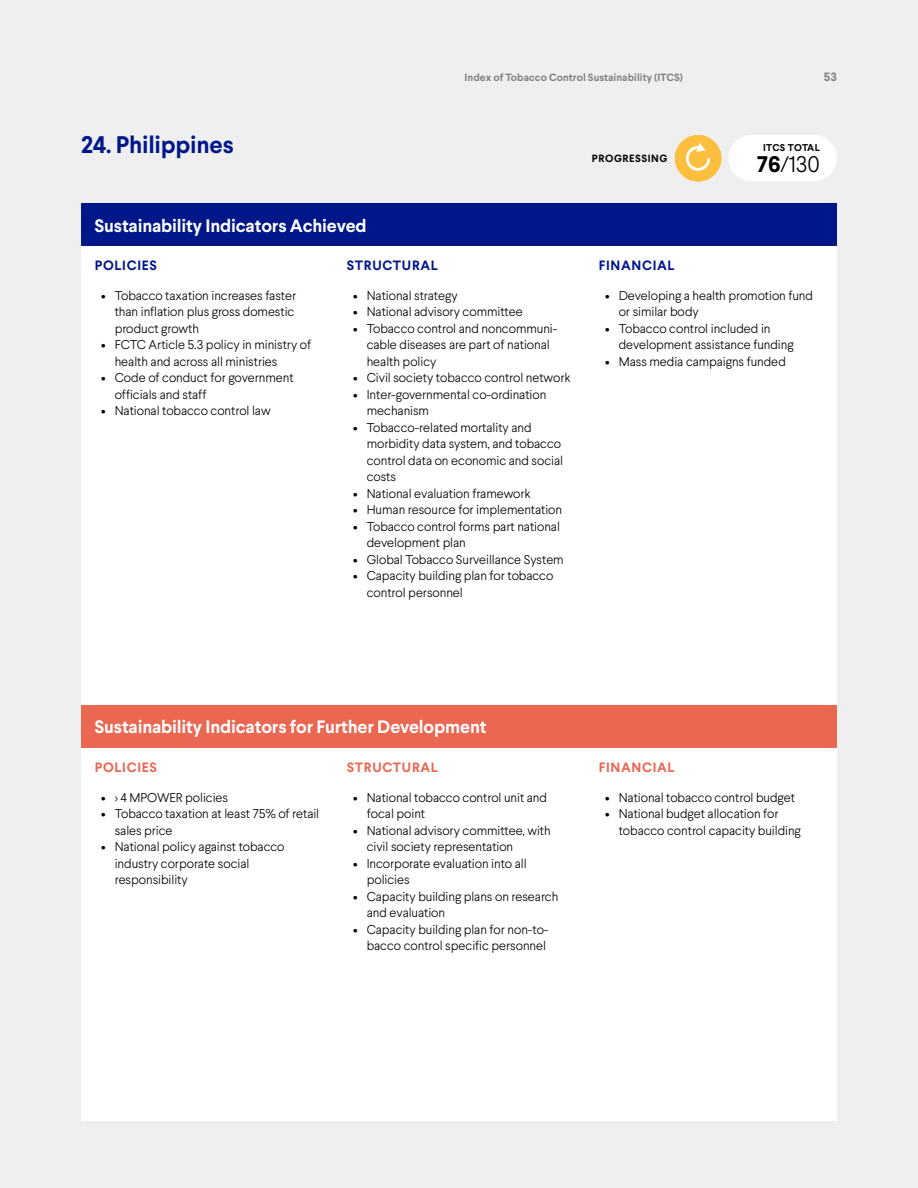
<style>
.page{position:relative;width:918px;height:1188px;background:#efeff0}
.page>*{position:absolute;margin:0;border:0;box-sizing:border-box;transform-origin:0 0}
.t1{font:700 24px "Larsseit";letter-spacing:-.01em;color:#001789}
.t2{font:300 22.5px "Larsseit";color:#000}
.t3{font:700 18px "Larsseit";letter-spacing:-.01em;color:#fff}
.t4{font:700 13.5px "Larsseit";letter-spacing:.05em;color:#001789}
.t5{font:700 13.5px "Larsseit";letter-spacing:.05em;color:#ea6752}
.t6{font:300 12.75px/16.5px "Larsseit";letter-spacing:-.005em;color:#000}
.t7{font:700 12px "Larsseit";color:#808285}
.t8{font:700 10.5px "Larsseit";color:#808285}
.t9{font:700 10.5px "Larsseit";letter-spacing:.05em;color:#000}
.t10{font:700 9.9px "Larsseit";letter-spacing:.005em;color:#000}
.s1{font-weight:700}
</style>
<div class="page">
<div style="left:728px;top:135px;width:109px;height:46px;background:#fff;border-radius:23px"></div>
<div style="left:675px;top:135px;width:46px;height:46px;background:#febf3e;border-radius:50%"></div>
<svg style="left:686px;top:143px;width:24px;height:28px"></svg>
<div style="left:81px;top:246px;width:252px;height:459px;background:#fff"></div>
<div style="left:333px;top:246px;width:252px;height:459px;background:#fff"></div>
<div style="left:585px;top:246px;width:252px;height:459px;background:#fff"></div>
<div style="left:81px;top:203px;width:756px;height:43px;background:#001789"></div>
<div style="left:81px;top:705px;width:756px;height:43px;background:#ea6752"></div>
<div style="left:81px;top:748px;width:252px;height:372px;background:#fff"></div>
<div style="left:333px;top:748px;width:252px;height:372px;background:#fff"></div>
<div style="left:585px;top:748px;width:252px;height:372px;background:#fff"></div>
<p class="t8" style="left:465px;top:71px;width:220px">Index of Tobacco Control Sustainability (ITCS)</p>
<p class="t7" style="left:824px;top:69px;width:15px">53</p>
<h1 class="t1" style="left:81px;top:129px;width:154px">24. Philippines</h1>
<p class="t10" style="left:763px;top:142px;width:58px">ITCS TOTAL</p>
<h2 class="t2" style="left:757px;top:151px;width:64px"><span class="s1">76</span>/130</h2>
<p class="t9" style="left:592px;top:151px;width:77px">PROGRESSING</p>
<h3 class="t3" style="left:94px;top:214px;width:274px">Sustainability Indicators Achieved</h3>
<p class="t4" style="left:95px;top:256px;width:64px">POLICIES</p>
<p class="t6" style="left:115px;top:287px;width:183px;text-indent:-14px">• Tobacco taxation increases faster than inflation plus gross domestic product growth</p>
<p class="t6" style="left:115px;top:337px;width:198px;text-indent:-14px">• FCTC Article 5.3 policy in ministry of health and across all ministries</p>
<p class="t6" style="left:115px;top:370px;width:180px;text-indent:-14px">• Code of conduct for government officials and staff</p>
<p class="t6" style="left:101px;top:403px;width:171px">• National tobacco control law</p>
<p class="t4" style="left:347px;top:256px;width:93px">STRUCTURAL</p>
<p class="t6" style="left:353px;top:287px;width:106px">• National strategy</p>
<p class="t6" style="left:353px;top:304px;width:171px">• National advisory committee</p>
<p class="t6" style="left:367px;top:320px;width:192px;text-indent:-14px">• Tobacco control and noncommuni&shy;cable diseases are part of national health policy</p>
<p class="t6" style="left:353px;top:370px;width:219px">• Civil society tobacco control network</p>
<p class="t6" style="left:367px;top:386px;width:181px;text-indent:-14px">• Inter-governmental co-ordination mechanism</p>
<p class="t6" style="left:367px;top:419px;width:198px;text-indent:-14px">• Tobacco-related mortality and morbidity data system, and tobacco control data on economic and social costs</p>
<p class="t6" style="left:353px;top:485px;width:179px">• National evaluation framework</p>
<p class="t6" style="left:353px;top:502px;width:210px">• Human resource for implementation</p>
<p class="t6" style="left:367px;top:518px;width:195px;text-indent:-14px">• Tobacco control forms part national development plan</p>
<p class="t6" style="left:353px;top:551px;width:212px">• Global Tobacco Surveillance System</p>
<p class="t6" style="left:367px;top:568px;width:188px;text-indent:-14px">• Capacity building plan for tobacco control personnel</p>
<p class="t4" style="left:599px;top:256px;width:77px">FINANCIAL</p>
<p class="t6" style="left:619px;top:287px;width:196px;text-indent:-14px">• Developing a health promotion fund or similar body</p>
<p class="t6" style="left:619px;top:320px;width:176px;text-indent:-14px">• Tobacco control included in development assistance funding</p>
<p class="t6" style="left:605px;top:353px;width:182px">• Mass media campaigns funded</p>
<h3 class="t3" style="left:94px;top:715px;width:394px">Sustainability Indicators for Further Development</h3>
<p class="t5" style="left:95px;top:758px;width:64px">POLICIES</p>
<p class="t6" style="left:101px;top:789px;width:128px">• &gt; 4 MPOWER policies</p>
<p class="t6" style="left:115px;top:805px;width:206px;text-indent:-14px">• Tobacco taxation at least 75% of retail sales price</p>
<p class="t6" style="left:115px;top:838px;width:171px;text-indent:-14px">• National policy against tobacco industry corporate social responsibility</p>
<p class="t5" style="left:347px;top:758px;width:93px">STRUCTURAL</p>
<p class="t6" style="left:367px;top:789px;width:182px;text-indent:-14px">• National tobacco control unit and focal point</p>
<p class="t6" style="left:367px;top:822px;width:186px;text-indent:-14px">• National advisory committee, with civil society representation</p>
<p class="t6" style="left:367px;top:855px;width:161px;text-indent:-14px">• Incorporate evaluation into all policies</p>
<p class="t6" style="left:367px;top:888px;width:193px;text-indent:-14px">• Capacity building plans on research and evaluation</p>
<p class="t6" style="left:353px;top:921px;width:197px;text-align:right">• Capacity building plan for non-to&shy;bacco control specific personnel</p>
<p class="t5" style="left:599px;top:758px;width:77px">FINANCIAL</p>
<p class="t6" style="left:605px;top:789px;width:191px">• National tobacco control budget</p>
<p class="t6" style="left:619px;top:805px;width:184px;text-indent:-14px">• National budget allocation for tobacco control capacity building</p>
</div>
